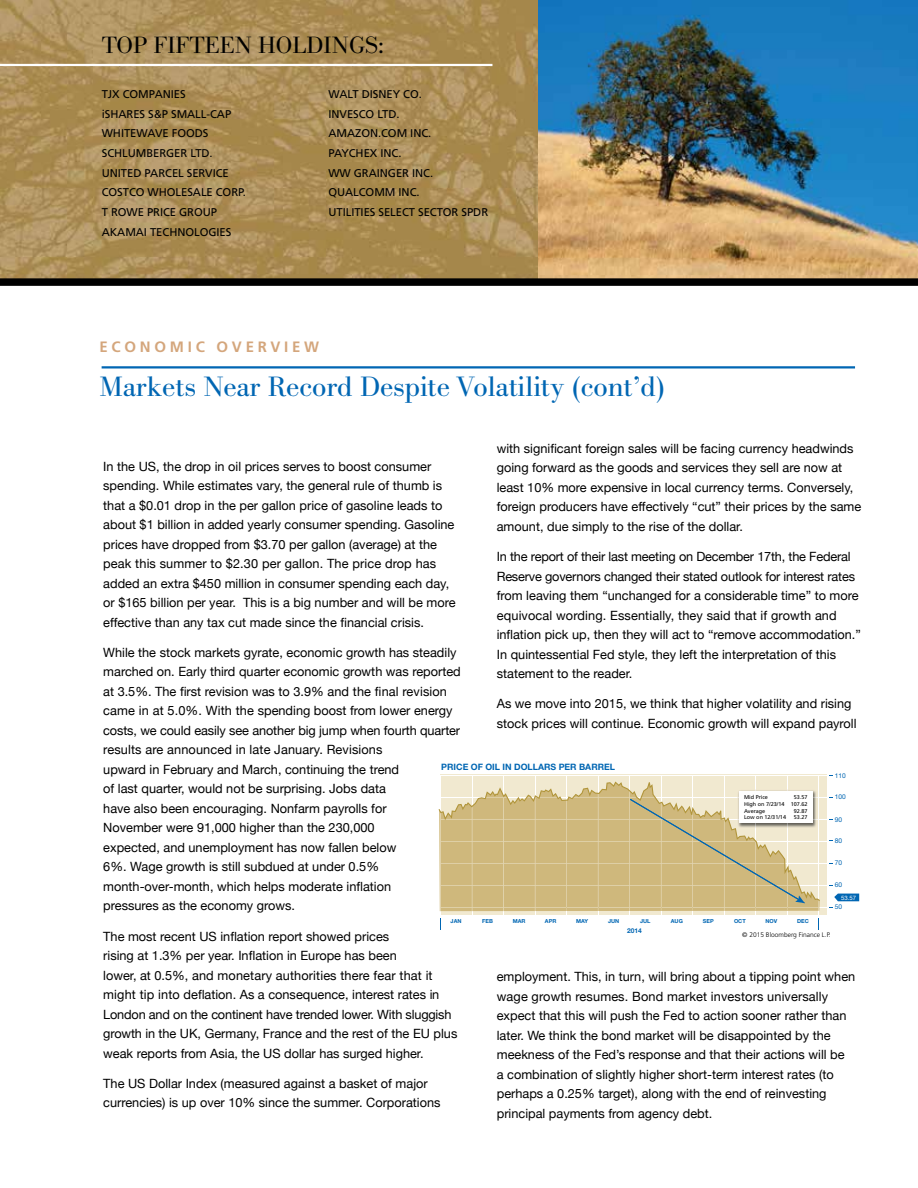
<style>
.page{position:relative;width:918px;height:1188px;background:#fff}
.page>*{position:absolute;margin:0;border:0;box-sizing:border-box;transform-origin:0 0}
.t1{font:28.5px "New Bodoni DT";color:#0066b3}
.t2{font:24px "New Bodoni DT";color:#000}
.t3{font:700 15px "Frutiger";letter-spacing:.25em;color:#d4a67c}
.t4{font:12.75px/19.5px "Helvetica Neue";color:#000}
.t5{font:11.25px/19.6px "Frutiger";letter-spacing:-.005em;color:#000}
.t6{font:700 8.85px "Helvetica Neue LT Std";color:#0066b3}
.t7{font:300 6.6px "Frutiger";color:#000}
.t8{font:6.6px "Helvetica Neue LT Std";color:#0066b3}
.t9{font:700 6.6px "Helvetica Neue LT Std";color:#0066b3}
.t10{font:6px "Helvetica Neue LT Std";color:#fff}
.t11{font:5.55px/6.6px "Frutiger";color:#000}
.t12{font:700 5.55px "Helvetica Neue LT Std";color:#0066b3}
</style>
<div class="page">
<img style="left:0;top:0;width:539px;height:278px">
<div style="left:440px;top:774px;width:387px;height:142px;background:#f1e9d0"></div>
<hr style="left:440px;top:775px;width:1px;height:140px;background:#fff">
<hr style="left:472px;top:775px;width:1px;height:140px;background:#fff">
<hr style="left:535px;top:775px;width:1px;height:140px;background:#fff">
<hr style="left:566px;top:775px;width:1px;height:140px;background:#fff">
<hr style="left:598px;top:775px;width:1px;height:140px;background:#fff">
<hr style="left:629px;top:775px;width:1px;height:140px;background:#fff">
<hr style="left:661px;top:775px;width:1px;height:140px;background:#fff">
<hr style="left:692px;top:775px;width:1px;height:140px;background:#fff">
<hr style="left:724px;top:775px;width:1px;height:140px;background:#fff">
<hr style="left:755px;top:775px;width:1px;height:140px;background:#fff">
<hr style="left:787px;top:775px;width:1px;height:140px;background:#fff">
<svg style="left:834px;top:894px;width:25px;height:7px"></svg>
<hr style="left:441px;top:885px;width:386px;height:1px;background:#fff">
<hr style="left:441px;top:841px;width:386px;height:1px;background:#fff">
<hr style="left:441px;top:819px;width:386px;height:1px;background:#fff">
<hr style="left:441px;top:915px;width:394px;height:1px;background:#fff">
<hr style="left:441px;top:797px;width:386px;height:1px;background:#fff">
<hr style="left:503px;top:775px;width:1px;height:140px;background:#fff">
<hr style="left:441px;top:907px;width:386px;height:1px;background:#fff">
<hr style="left:441px;top:863px;width:386px;height:1px;background:#fff">
<hr style="left:441px;top:775px;width:386px;height:1px;background:#fff">
<hr style="left:818px;top:775px;width:1px;height:140px;background:#fff">
<svg style="left:439px;top:782px;width:381px;height:129px"></svg>
<img style="left:737px;top:789px;width:81px;height:39px">
<div style="left:739px;top:792px;width:74px;height:31px;background:#fff"></div>
<hr style="left:102px;top:366px;width:753px;height:3px;background:#0066b3">
<hr style="left:0;top:64px;width:492px;height:2px;background:#fff">
<img style="left:539px;top:0;width:379px;height:278px">
<div style="left:0;top:278px;width:918px;height:8px;background:#000"></div>
<h2 class="t2" style="left:102px;top:31px;width:284px">TOP FIFTEEN HOLDINGS:</h2>
<p class="t5" style="left:102px;top:84px;width:146px">TJX COMPANIES<br>iSHARES S&amp;P SMALL-CAP<br>WHITEWAVE FOODS<br>SCHLUMBERGER LTD.<br>UNITED PARCEL SERVICE<br>COSTCO WHOLESALE CORP.<br>T ROWE PRICE GROUP<br>AKAMAI TECHNOLOGIES</p>
<p class="t5" style="left:328px;top:84px;width:161px">WALT DISNEY CO.<br>INVESCO LTD.<br>AMAZON.COM INC.<br>PAYCHEX INC.<br>WW GRAINGER INC.<br>QUALCOMM INC.<br>UTILITIES SELECT SECTOR SPDR</p>
<p class="t3" style="left:99px;top:338px;width:221px">ECONOMIC OVERVIEW</p>
<h1 class="t1" style="left:99px;top:370px;width:567px">Markets Near Record Despite Volatility (cont’d)</h1>
<p class="t4" style="left:497px;top:438px;width:366px">with significant foreign sales will be facing currency headwinds going forward as the goods and services they sell are now at least 10% more expensive in local currency terms. Conversely, foreign producers have effectively “cut” their prices by the same amount, due simply to the rise of the dollar.</p>
<p class="t4" style="left:497px;top:547px;width:366px">In the report of their last meeting on December 17th, the Federal Reserve governors changed their stated outlook for interest rates from leaving them “unchanged for a considerable time” to more equivocal wording. Essentially, they said that if growth and inflation pick up, then they will act to “remove accommodation.” In quintessential Fed style, they left the interpretation of this statement to the reader.</p>
<p class="t4" style="left:497px;top:694px;width:361px">As we move into 2015, we think that higher volatility and rising stock prices will continue. Economic growth will expand payroll</p>
<p class="t4" style="left:103px;top:456px;width:354px">In the US, the drop in oil prices serves to boost consumer spending. While estimates vary, the general rule of thumb is that a $0.01 drop in the per gallon price of gasoline leads to about $1 billion in added yearly consumer spending. Gasoline prices have dropped from $3.70 per gallon (average) at the peak this summer to $2.30 per gallon. The price drop has added an extra $450 million in consumer spending each day, or $165 billion per year. This is a big number and will be more effective than any tax cut made since the financial crisis.</p>
<p class="t4" style="left:103px;top:642px;width:359px">While the stock markets gyrate, economic growth has steadily marched on. Early third quarter economic growth was reported at 3.5%. The first revision was to 3.9% and the final revision came in at 5.0%. With the spending boost from lower energy costs, we could easily see another big jump when fourth quarter results are announced in late January. Revisions<br>upward in February and March, continuing the trend<br>of last quarter, would not be surprising. Jobs data<br>have also been encouraging. Nonfarm payrolls for<br>November were 91,000 higher than the 230,000<br>expected, and unemployment has now fallen below<br>6%. Wage growth is still subdued at under 0.5% month-over-month, which helps moderate inflation<br>pressures as the economy grows.</p>
<p class="t4" style="left:103px;top:926px;width:356px">The most recent US inflation report showed prices<br>rising at 1.3% per year. Inflation in Europe has been<br>lower, at 0.5%, and monetary authorities there fear that it might tip into deflation. As a consequence, interest rates in London and on the continent have trended lower. With sluggish growth in the UK, Germany, France and the rest of the EU plus weak reports from Asia, the US dollar has surged higher.</p>
<p class="t4" style="left:103px;top:1073px;width:339px">The US Dollar Index (measured against a basket of major currencies) is up over 10% since the summer. Corporations</p>
<p class="t6" style="left:441px;top:761px;width:175px">PRICE OF OIL IN DOLLARS PER BARREL</p>
<p class="t8" style="left:835px;top:771px;width:13px">110</p>
<p class="t8" style="left:835px;top:793px;width:13px">100</p>
<p class="t11" style="left:744px;top:794px;width:44px">Mid Price<br>High on 7/23/14<br>Average<br>Low on 12/31/14</p>
<p class="t11" style="left:791px;top:794px;width:18px;text-align:center">53.57<br>107.62<br>92.87<br>53.27</p>
<p class="t8" style="left:835px;top:815px;width:9px">90</p>
<p class="t8" style="left:835px;top:837px;width:9px">80</p>
<p class="t8" style="left:835px;top:859px;width:9px">70</p>
<p class="t8" style="left:835px;top:881px;width:9px">60</p>
<p class="t10" style="left:841px;top:894px;width:17px">53.57</p>
<p class="t8" style="left:835px;top:903px;width:9px">50</p>
<p class="t12" style="left:451px;top:918px;width:12px">JAN</p>
<p class="t12" style="left:482px;top:918px;width:12px">FEB</p>
<p class="t12" style="left:513px;top:918px;width:14px">MAR</p>
<p class="t12" style="left:545px;top:918px;width:13px">APR</p>
<p class="t12" style="left:576px;top:918px;width:14px">MAY</p>
<p class="t12" style="left:608px;top:918px;width:13px">JUN</p>
<p class="t12" style="left:640px;top:918px;width:12px">JUL</p>
<p class="t12" style="left:671px;top:918px;width:14px">AUG</p>
<p class="t12" style="left:703px;top:918px;width:12px">SEP</p>
<p class="t12" style="left:734px;top:918px;width:13px">OCT</p>
<p class="t12" style="left:765px;top:918px;width:13px">NOV</p>
<p class="t12" style="left:797px;top:918px;width:13px">DEC</p>
<p class="t9" style="left:627px;top:927px;width:16px">2014</p>
<p class="t7" style="left:742px;top:931px;width:90px">© 2015 Bloomberg Finance L.P.</p>
<p class="t4" style="left:497px;top:967px;width:360px">employment. This, in turn, will bring about a tipping point when wage growth resumes. Bond market investors universally expect that this will push the Fed to action sooner rather than later. We think the bond market will be disappointed by the meekness of the Fed’s response and that their actions will be<br>a combination of slightly higher short-term interest rates (to perhaps a 0.25% target), along with the end of reinvesting principal payments from agency debt.</p>
</div>
